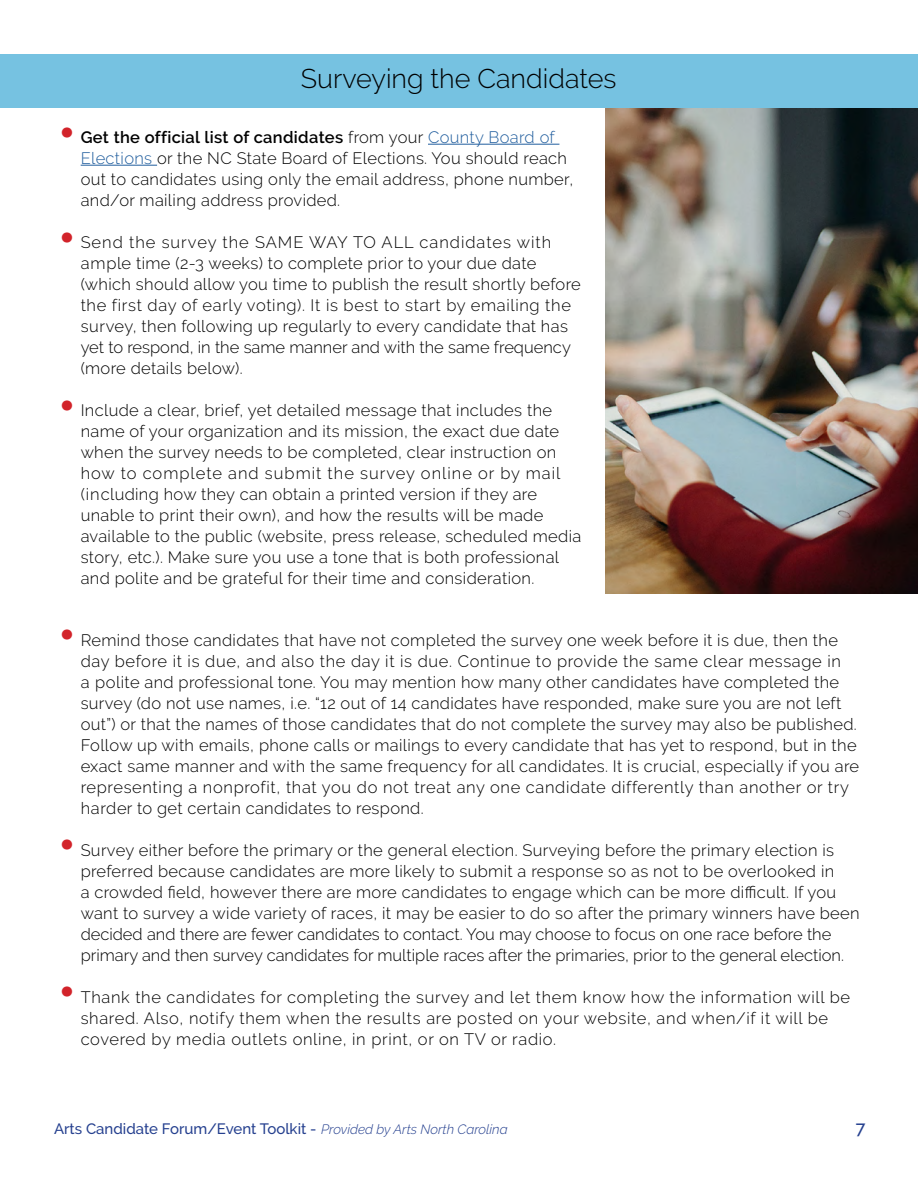
<style>
.page{position:relative;width:918px;height:1188px;background:#fff}
.page>*{position:absolute;margin:0;border:0;box-sizing:border-box;transform-origin:0 0}
.t1{font:300 27px "Raleway";color:#000}
.t2{font:500 18px "Raleway";color:#25408f}
.t3{font:300 16.5px/21px "Raleway";letter-spacing:.02em;color:#000}
.t4{font:300 16.5px/21px "Raleway";letter-spacing:.04em;color:#000}
.t5{font:500 15px "Raleway";color:#25408f}
.s1{font-family:"BC Alphapipe RB";font-weight:700;font-size:30px;color:#d2232a}
.s2{font-weight:600}
.s3{color:#215e9e}
.s4{font-weight:300;font-style:italic;font-size:13.5px}
</style>
<div class="page">
<hr style="left:428px;top:144px;width:131px;height:1px;background:#215e9e">
<hr style="left:81px;top:165px;width:76px;height:1px;background:#215e9e">
<img style="left:606px;top:108px;width:312px;height:486px">
<div style="left:0;top:54px;width:918px;height:54px;background:#76c2e1"></div>
<h1 class="t1" style="left:301px;top:63px;width:317px">Surveying the Candidates</h1>
<p class="t3" style="left:81px;top:127px;width:494px;text-indent:-20px"><span class="s1">•</span> <span class="s2">Get the official list of candidates</span> from your <span class="s3">County Board of Elections</span> or the NC State Board of Elections. You should reach out to candidates using only the email address, phone number, and/or mailing address provided.</p>
<p class="t3" style="left:81px;top:232px;width:502px;text-indent:-20px"><span class="s1">•</span> Send the survey the SAME WAY TO ALL candidates with ample time (2-3 weeks) to complete prior to your due date (which should allow you time to publish the result shortly before the first day of early voting). It is best to start by emailing the survey, then following up regularly to every candidate that has yet to respond, in the same manner and with the same frequency (more details below).</p>
<p class="t3" style="left:81px;top:400px;width:502px;text-indent:-20px"><span class="s1">•</span> Include a clear, brief, yet detailed message that includes the name of your organization and its mission, the exact due date when the survey needs to be completed, clear instruction on how to complete and submit the survey online or by mail (including how they can obtain a printed version if they are unable to print their own), and how the results will be made available to the public (website, press release, scheduled media story, etc.). Make sure you use a tone that is both professional and polite and be grateful for their time and consideration.</p>
<p class="t3" style="left:81px;top:629px;width:780px;text-indent:-20px"><span class="s1">•</span> Remind those candidates that have not completed the survey one week before it is due, then the day before it is due, and also the day it is due. Continue to provide the same clear message in<br>a polite and professional tone. You may mention how many other candidates have completed the survey (do not use names, i.e. “12 out of 14 candidates have responded, make sure you are not left out”) or that the names of those candidates that do not complete the survey may also be published.<br>Follow up with emails, phone calls or mailings to every candidate that has yet to respond, but in the exact same manner and with the same frequency for all candidates. It is crucial, especially if you are representing a nonprofit, that you do not treat any one candidate differently than another or try harder to get certain candidates to respond.</p>
<p class="t3" style="left:81px;top:839px;width:781px;text-indent:-20px"><span class="s1">•</span> Survey either before the primary or the general election. Surveying before the primary election is preferred because candidates are more likely to submit a response so as not to be overlooked in<br>a crowded field, however there are more candidates to engage which can be more difficult. If you want to survey a wide variety of races, it may be easier to do so after the primary winners have been decided and there are fewer candidates to contact. You may choose to focus on one race before the primary and then survey candidates for multiple races after the primaries, prior to the general election.</p>
<p class="t4" style="left:81px;top:986px;width:771px;text-indent:-20px"><span class="s1">•</span> Thank the candidates for completing the survey and let them know how the information will be shared. Also, notify them when the results are posted on your website, and when/if it will be covered by media outlets online, in print, or on TV or radio.</p>
<p class="t5" style="left:54px;top:1120px;width:455px">Arts Candidate Forum/Event Toolkit - <span class="s4">Provided by Arts North Carolina</span></p>
<p class="t2" style="left:856px;top:1117px;width:11px">7</p>
</div>
